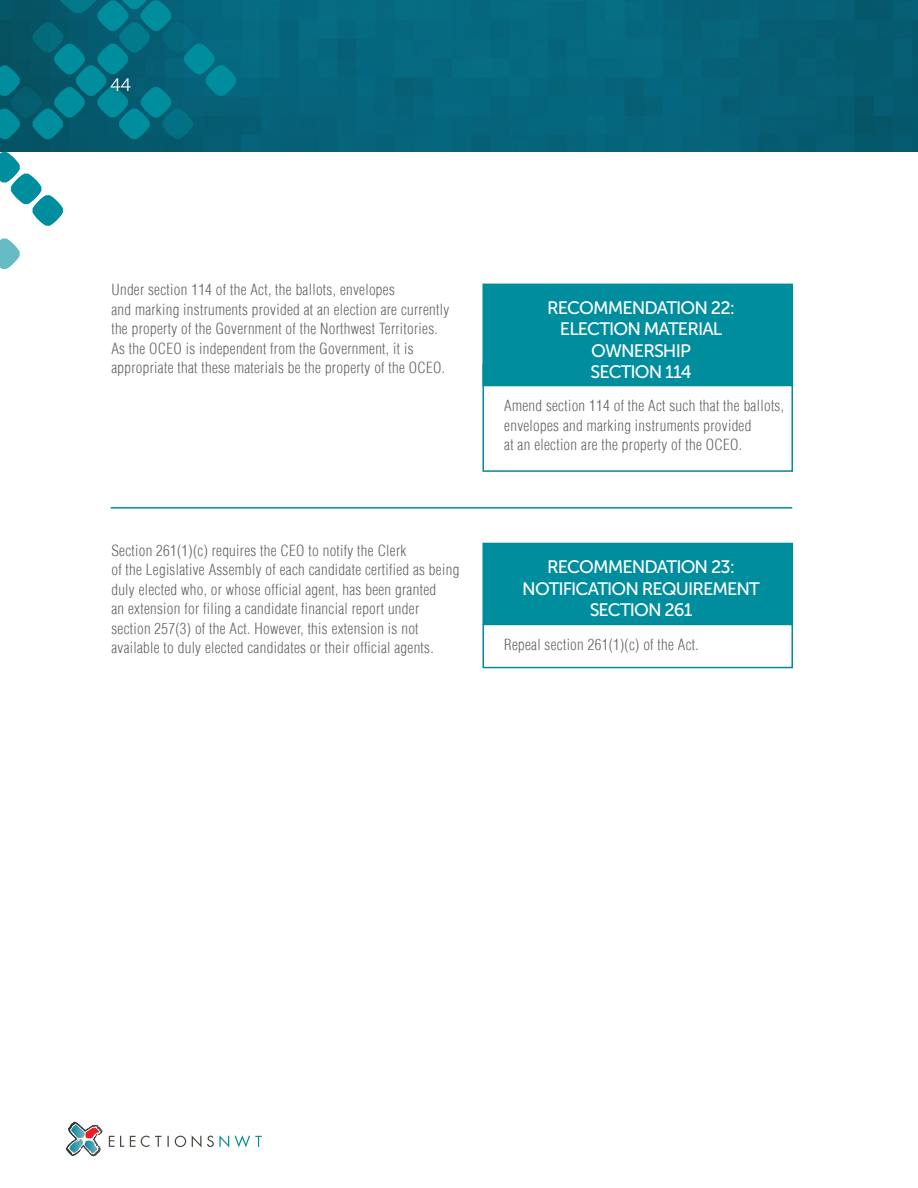
<style>
.page{position:relative;width:918px;height:1188px;background:#fff}
.page>*{position:absolute;margin:0;border:0;box-sizing:border-box;transform-origin:0 0}
.Recommendation_box_h{font:18px/21.6px "Museo Sans 500";letter-spacing:-.05em;color:#fff;text-align:center}
.t1{font:18px "Museo 300";color:#fff}
.body{font:300 condensed 15px/19.5px "Helvetica LT";letter-spacing:.02em;color:#636366}
.Recommendation_box_t{font:300 condensed 15px/19.5px "Helvetica LT";letter-spacing:.02em;color:#636366}
</style>
<div class="page">
<div style="left:0;top:0;width:918px;height:152px;background:linear-gradient(to bottom,#06677d,#066177)"></div>
<svg style="left:109px;top:1136px;width:15px;height:11px"></svg>
<svg style="left:130px;top:1136px;width:32px;height:11px"></svg>
<svg style="left:175px;top:1136px;width:11px;height:11px"></svg>
<svg style="left:192px;top:1135px;width:9px;height:12px"></svg>
<svg style="left:207px;top:1135px;width:22px;height:12px"></svg>
<svg style="left:235px;top:1135px;width:27px;height:12px"></svg>
<svg style="left:66px;top:1122px;width:36px;height:34px"></svg>
<svg style="left:0;top:0;width:236px;height:270px"></svg>
<div style="left:100px;top:67px;width:42px;height:35px;background:#231f20;opacity:.5"></div>
<div style="left:482px;top:624px;width:311px;height:44px;border:2px solid #008b98"></div>
<div style="left:483px;top:543px;width:309px;height:81px;background:#008e9e"></div>
<div style="left:482px;top:543px;width:311px;height:82px;border:2px solid #008b98"></div>
<div style="left:482px;top:364px;width:311px;height:108px;border:2px solid #008b98"></div>
<div style="left:483px;top:284px;width:309px;height:102px;background:#008e9e"></div>
<hr style="left:111px;top:507px;width:681px;height:2px;background:#008e9e">
<p class="t1" style="left:111px;top:75px;width:22px">44</p>
<p class="body" style="left:111px;top:280px;width:339px">Under section 114 of the Act, the ballots, envelopes<br>and marking instruments provided at an election are currently the property of the Government of the Northwest Territories.<br>As the OCEO is independent from the Government, it is appropriate that these materials be the property of the OCEO.</p>
<p class="body" style="left:111px;top:541px;width:349px">Section 261(1)(c) requires the CEO to notify the Clerk<br>of the Legislative Assembly of each candidate certified as being duly elected who, or whose official agent, has been granted<br>an extension for filing a candidate financial report under section 257(3) of the Act. However, this extension is not available to duly elected candidates or their official agents.</p>
<p class="Recommendation_box_h" style="left:547px;top:297px;width:189px">RECOMMENDATION 22:</p>
<p class="Recommendation_box_h" style="left:560px;top:318px;width:164px">ELECTION MATERIAL</p>
<p class="Recommendation_box_h" style="left:591px;top:340px;width:103px;text-align:left">OWNERSHIP<br>SECTION 114</p>
<p class="Recommendation_box_t" style="left:504px;top:396px;width:281px">Amend section 114 of the Act such that the ballots, envelopes and marking instruments provided<br>at an election are the property of the OCEO.</p>
<p class="Recommendation_box_h" style="left:547px;top:556px;width:189px">RECOMMENDATION 23:</p>
<p class="Recommendation_box_h" style="left:522px;top:578px;width:239px">NOTIFICATION REQUIREMENT<br>SECTION 261</p>
<p class="Recommendation_box_t" style="left:504px;top:634px;width:196px">Repeal section 261(1)(c) of the Act.</p>
</div>
